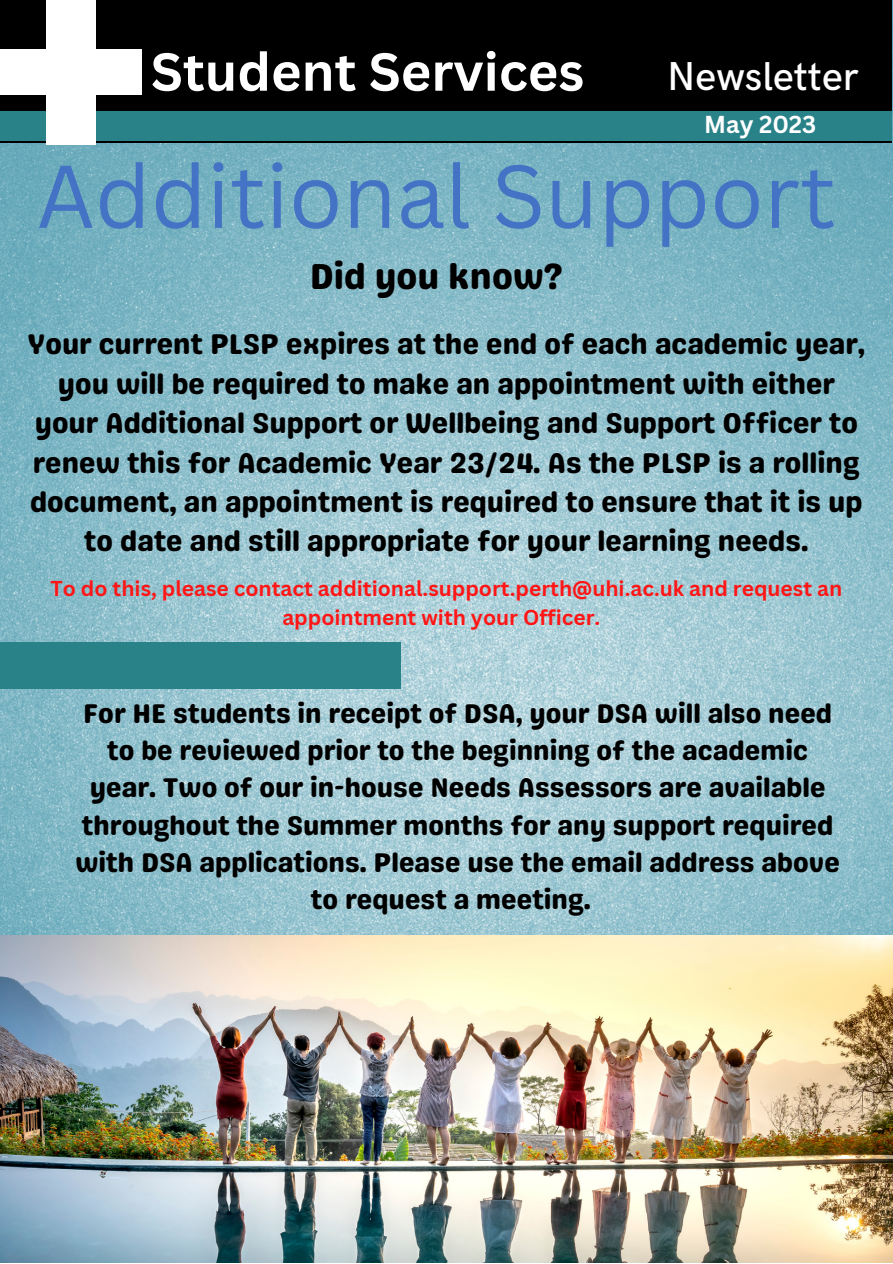
<style>
.page{position:relative;width:893px;height:1264px;background:#fff}
.page>*{position:absolute;margin:0;border:0;box-sizing:border-box;transform-origin:0 0}
.t1{font:86.85px "Canva Sans";color:#4472c4}
.t2{font:700 52.2px "Canva Sans";color:#fff}
.t3{font:500 40.5px "HK Grotesk";color:#fff}
.t4{font:36px "Genty Sans";color:#000}
.t5{font:28.5px/39.3px "Genty Sans";color:#000;text-align:center}
.t6{font:27px/37px "Genty Sans";color:#000;text-align:center}
.t7{font:700 23.85px "Canva Sans";color:#fff}
.t8{font:700 21px/29.2px "Canva Sans";color:#ff1616;text-align:center}
</style>
<div class="page">
<img style="left:0;top:0;width:892px;height:935px">
<div style="left:0;top:0;width:891px;height:142px;background:#000"></div>
<div style="left:0;top:111px;width:892px;height:29px;background:#2a8289"></div>
<div style="left:46px;top:0;width:50px;height:144px;background:#fff"></div>
<div style="left:0;top:49px;width:142px;height:46px;background:#fff"></div>
<div style="left:0;top:642px;width:401px;height:46px;background:#2a8289"></div>
<img style="left:0;top:935px;width:892px;height:327px">
<h2 class="t2" style="left:151px;top:35px;width:435px">Student Services</h2>
<h3 class="t3" style="left:667px;top:53px;width:193px">Newsletter</h3>
<p class="t7" style="left:704px;top:108px;width:114px">May 2023</p>
<h1 class="t1" style="left:37px;top:135px;width:800px">Additional Support</h1>
<p class="t4" style="left:309px;top:254px;width:254px">Did you know?</p>
<p class="t5" style="left:28px;top:325px;width:838px">Your current PLSP expires at the end of each academic year, you will be required to make an appointment with either your Additional Support or Wellbeing and Support Officer to renew this for Academic Year 23/24. As the PLSP is a rolling document, an appointment is required to ensure that it is up to date and still appropriate for your learning needs.</p>
<p class="t8" style="left:50px;top:573px;width:793px">To do this, please contact additional.support.perth@uhi.ac.uk and request an appointment with your Officer.</p>
<p class="t6" style="left:75px;top:695px;width:766px">For HE students in receipt of DSA, your DSA will also need to be reviewed prior to the beginning of the academic year. Two of our in-house Needs Assessors are available throughout the Summer months for any support required with DSA applications. Please use the email address above to request a meeting.</p>
</div>
